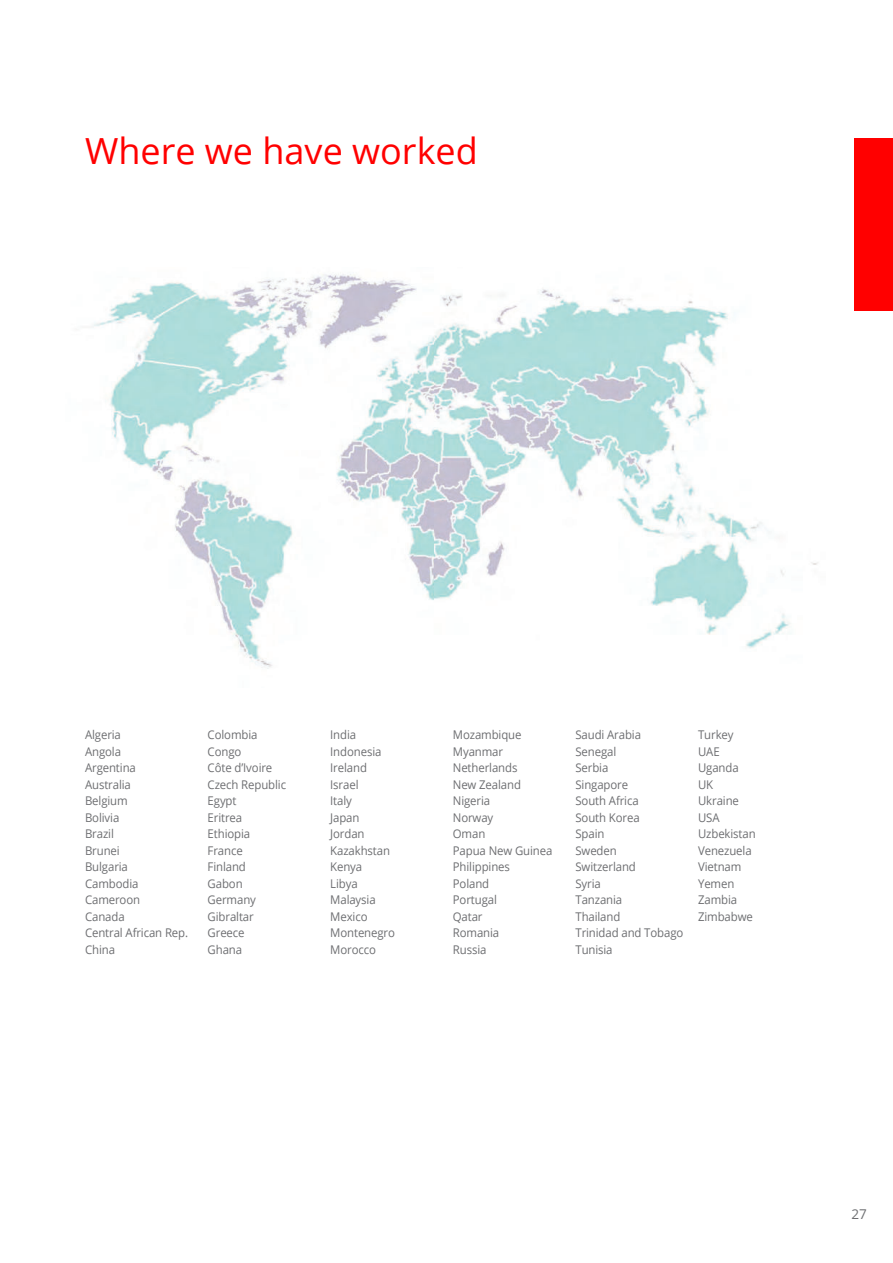
<style>
.page{position:relative;width:893px;height:1263px;background:#fff}
.page>*{position:absolute;margin:0;border:0;box-sizing:border-box;transform-origin:0 0}
.t1{font:36px "Open Sans";color:#f00}
.t2{font:13.5px "Open Sans";color:#6d6e71}
.t3{font:12px/16.5px "Open Sans";letter-spacing:-.01em;color:#6d6e71;scale:.95 1}
</style>
<div class="page">
<img style="left:92px;top:274px;width:726px;height:395px">
<div style="left:855px;top:138px;width:38px;height:173px;background:#f00"></div>
<h1 class="t1" style="left:85px;top:136px;width:394px">Where we have worked</h1>
<p class="t3" style="left:85px;top:728px;width:110px">Algeria<br>Angola<br>Argentina<br>Australia<br>Belgium<br>Bolivia<br>Brazil<br>Brunei<br>Bulgaria<br>Cambodia<br>Cameroon<br>Canada<br>Central African Rep.<br>China</p>
<p class="t3" style="left:208px;top:728px;width:84px">Colombia<br>Congo<br>Côte d’Ivoire<br>Czech Republic<br>Egypt<br>Eritrea<br>Ethiopia<br>France<br>Finland<br>Gabon<br>Germany<br>Gibraltar<br>Greece<br>Ghana</p>
<p class="t3" style="left:330px;top:728px;width:70px">India<br>Indonesia<br>Ireland<br>Israel<br>Italy<br>Japan<br>Jordan<br>Kazakhstan<br>Kenya<br>Libya<br>Malaysia<br>Mexico<br>Montenegro<br>Morocco</p>
<p class="t3" style="left:453px;top:728px;width:106px">Mozambique<br>Myanmar<br>Netherlands<br>New Zealand<br>Nigeria<br>Norway<br>Oman<br>Papua New Guinea<br>Philippines<br>Poland<br>Portugal<br>Qatar<br>Romania<br>Russia</p>
<p class="t3" style="left:575px;top:728px;width:115px">Saudi Arabia<br>Senegal<br>Serbia<br>Singapore<br>South Africa<br>South Korea<br>Spain<br>Sweden<br>Switzerland<br>Syria<br>Tanzania<br>Thailand<br>Trinidad and Tobago<br>Tunisia</p>
<p class="t3" style="left:698px;top:728px;width:62px">Turkey<br>UAE<br>Uganda<br>UK<br>Ukraine<br>USA<br>Uzbekistan<br>Venezuela<br>Vietnam<br>Yemen<br>Zambia<br>Zimbabwe</p>
<p class="t2" style="left:851px;top:1209px;width:17px">27</p>
</div>
